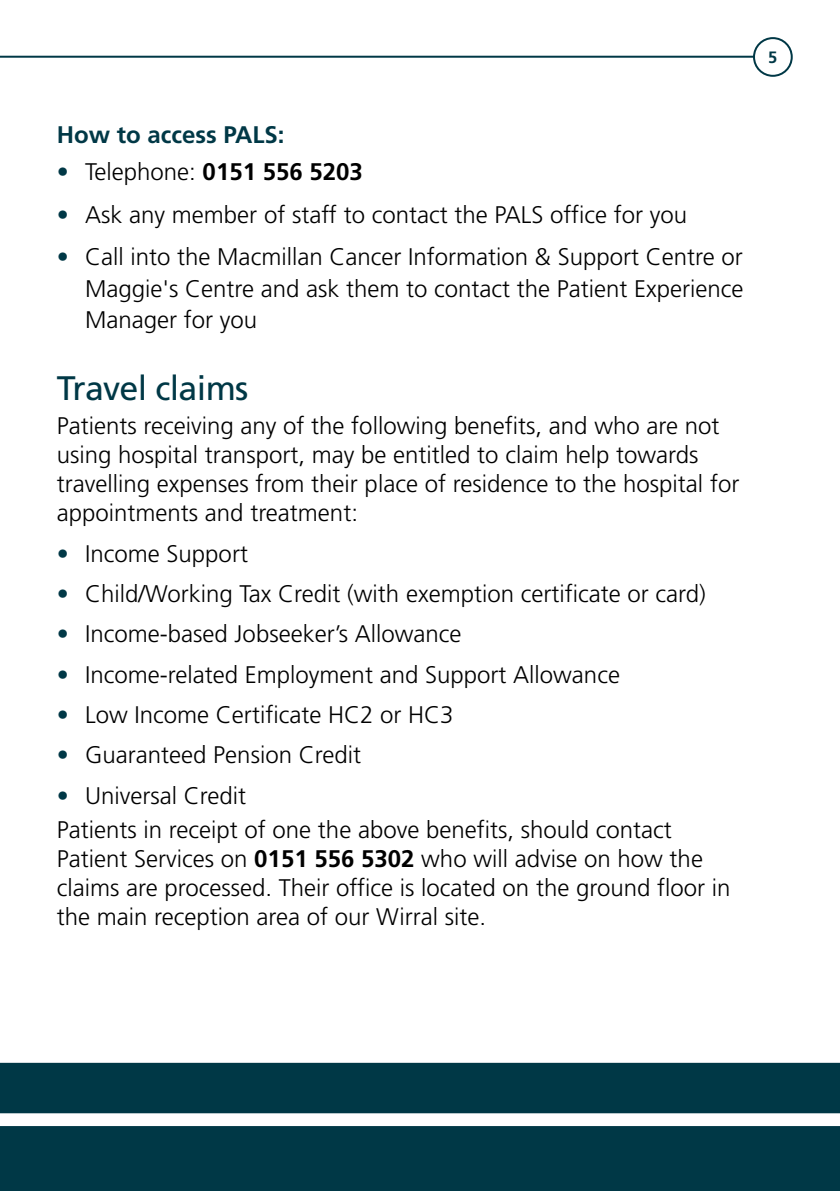
<style>
.page{position:relative;width:840px;height:1191px;background:#fff}
.page>*{position:absolute;margin:0;border:0;box-sizing:border-box;transform-origin:0 0}
.t1{font:34px "Frutiger";letter-spacing:-.02em;color:#003846}
.t2{font:300 24px/29px "Frutiger";color:#000}
.t3{font:700 24px "Frutiger";color:#000}
.t4{font:700 24px "Frutiger";color:#003846}
.t5{font:700 16.4px "Frutiger";color:#003846}
.s1{font-weight:300;color:#003846}
.s2{font-weight:300}
.s3{color:#003846}
.s4{font-weight:700}
</style>
<div class="page">
<div style="left:0;top:1062px;width:839px;height:129px;background:#003846"></div>
<hr style="left:0;top:56px;width:791px;height:2px;background:#003846">
<div style="left:753px;top:38px;width:38px;height:38px;background:#fff;border-radius:50%"></div>
<div style="left:752px;top:37px;width:40px;height:40px;border:2px solid #003846;border-radius:50%"></div>
<svg style="left:0;top:1113px;width:839px;height:13px"></svg>
<p class="t4" style="left:57px;top:121px;width:229px">How to access PALS:</p>
<p class="t3" style="left:57px;top:158px;width:307px"><span class="s1">•</span> <span class="s2">Telephone:</span> 0151 556 5203</p>
<p class="t2" style="left:57px;top:200px;width:631px"><span class="s3">•</span> Ask any member of staff to contact the PALS office for you</p>
<p class="t2" style="left:85px;top:241px;width:659px;line-height:31.2px;text-align:justify;text-indent:-28px"><span class="s3">•</span> Call into the Macmillan Cancer Information &amp; Support Centre or Maggie's Centre and ask them to contact the Patient Experience Manager for you</p>
<h1 class="t1" style="left:57px;top:368px;width:193px">Travel claims</h1>
<p class="t2" style="left:57px;top:411px;width:683px">Patients receiving any of the following benefits, and who are not using hospital transport, may be entitled to claim help towards travelling expenses from their place of residence to the hospital for appointments and treatment:</p>
<p class="t2" style="left:57px;top:539px;width:193px"><span class="s3">•</span> Income Support</p>
<p class="t2" style="left:57px;top:579px;width:650px"><span class="s3">•</span> Child/Working Tax Credit (with exemption certificate or card)</p>
<p class="t2" style="left:57px;top:619px;width:406px"><span class="s3">•</span> Income-based Jobseeker’s Allowance</p>
<p class="t2" style="left:57px;top:660px;width:564px"><span class="s3">•</span> Income-related Employment and Support Allowance</p>
<p class="t2" style="left:57px;top:700px;width:398px"><span class="s3">•</span> Low Income Certificate HC2 or HC3</p>
<p class="t2" style="left:57px;top:740px;width:305px"><span class="s3">•</span> Guaranteed Pension Credit</p>
<p class="t2" style="left:57px;top:778px;width:616px;line-height:34.6px"><span class="s3">•</span> Universal Credit<br>Patients in receipt of one the above benefits, should contact</p>
<p class="t2" style="left:57px;top:844px;width:675px">Patient Services on <span class="s4">0151 556 5302</span> who will advise on how the claims are processed. Their office is located on the ground floor in the main reception area of our Wirral site.</p>
<p class="t5" style="left:767px;top:48px;width:11px">5</p>
</div>
